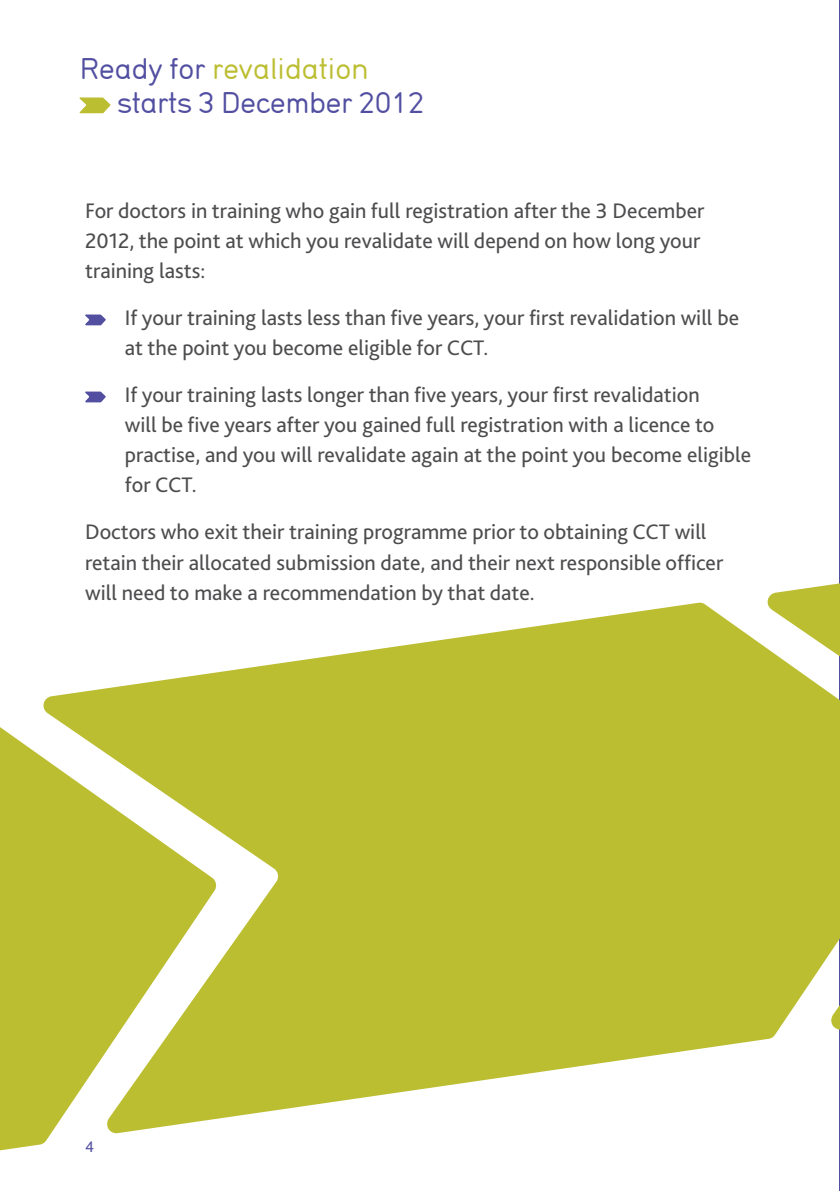
<style>
.page{position:relative;width:840px;height:1191px;background:#fff}
.page>*{position:absolute;margin:0;border:0;box-sizing:border-box;transform-origin:0 0}
.t1{font:28.2px/33.8px "DIN17 SB";color:#524fa1}
.t2{font:22px/30px "Bliss 2";color:#4d4d4f}
.t3{font:16px "Bliss 2";color:#524fa1}
.s1{color:#bcbe32}
</style>
<div class="page">
<svg style="left:85px;top:314px;width:21px;height:12px"></svg>
<svg style="left:85px;top:391px;width:21px;height:12px"></svg>
<svg style="left:79px;top:97px;width:32px;height:17px"></svg>
<svg style="left:767px;top:583px;width:72px;height:19px"></svg>
<svg style="left:43px;top:602px;width:796px;height:517px;fill:#bcbe32"></svg>
<svg style="left:0;top:708px;width:217px;height:443px;fill:#bcbe32"></svg>
<p class="t1" style="left:117px;top:52px;width:308px;text-indent:-38px">Ready for <span class="s1">revalidation </span>starts 3 December 2012</p>
<p class="t2" style="left:85px;top:195px;width:620px">For doctors in training who gain full registration after the 3 December<br>2012, the point at which you revalidate will depend on how long your training lasts:</p>
<p class="t2" style="left:125px;top:302px;width:615px">If your training lasts less than five years, your first revalidation will be at the point you become eligible for CCT.</p>
<p class="t2" style="left:125px;top:379px;width:627px">If your training lasts longer than five years, your first revalidation<br>will be five years after you gained full registration with a licence to practise, and you will revalidate again at the point you become eligible for CCT.</p>
<p class="t2" style="left:85px;top:516px;width:639px">Doctors who exit their training programme prior to obtaining CCT will retain their allocated submission date, and their next responsible officer will need to make a recommendation by that date.</p>
<p class="t3" style="left:85px;top:1136px;width:10px">4</p>
</div>
